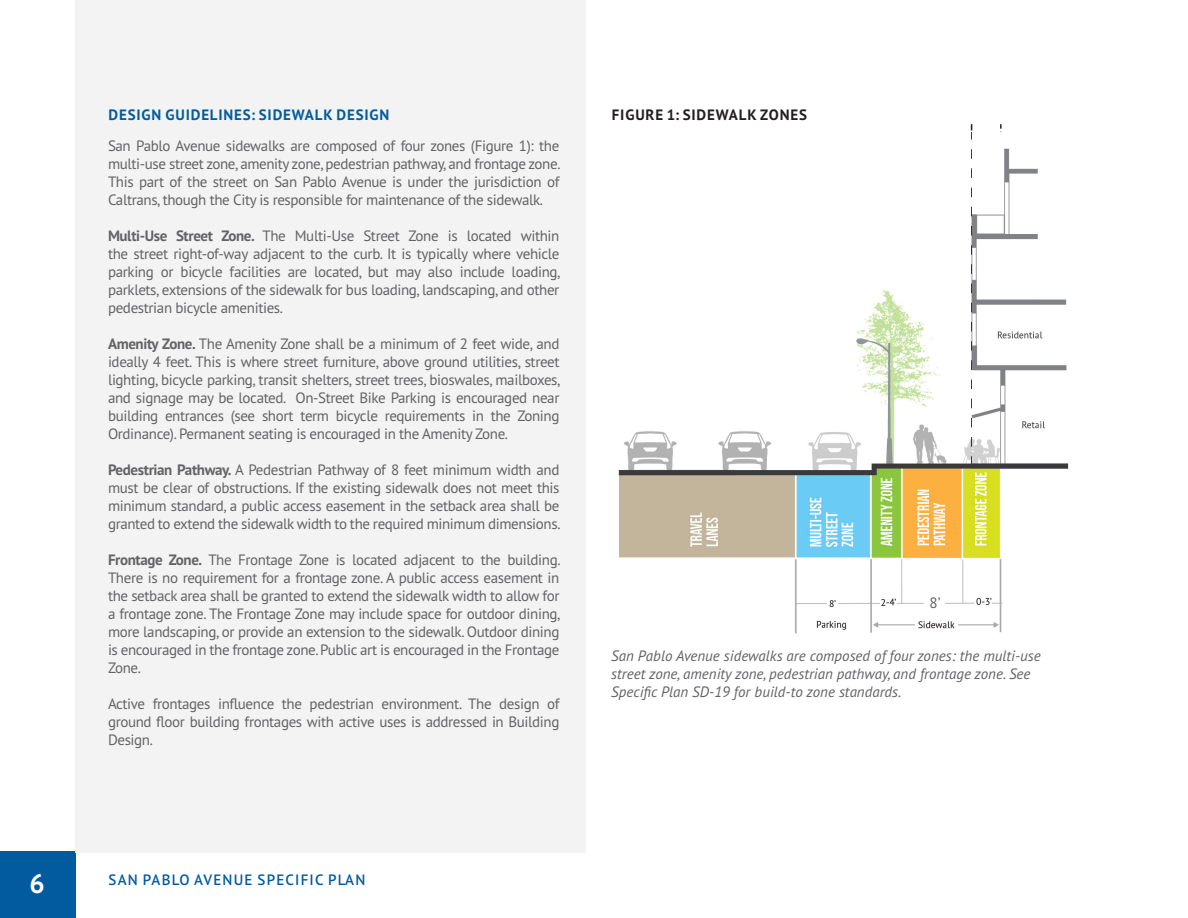
<style>
.page{position:relative;width:1188px;height:918px;background:#fff}
.page>*{position:absolute;margin:0;border:0;box-sizing:border-box;transform-origin:0 0}
.t1{font:700 27px "PT Sans Pro";color:#fff}
.Design_Guidelines_Bo{font:15px/18px "PT Sans Pro";letter-spacing:-.025em;color:#636366;text-align:justify}
.Italic_Captions{font:italic 15px/18px "PT Sans Pro";color:#636366}
.Subsection_Header_Le{font:700 15px "PT Sans Pro";letter-spacing:.055em;color:#015b9e}
.t2{font:600 15px "PT Sans Pro";letter-spacing:.08em;color:#015b9e}
.Body_text{font:700 15px "PT Sans Pro";letter-spacing:.055em;color:#231f20}
.Italic_Captions-2{font:15px "PT Sans Pro";color:#636366}
.s1{font-weight:700}
</style>
<div class="page">
<div style="left:0;top:851px;width:76px;height:67px;background:#015b9e"></div>
<div style="left:75px;top:0;width:510px;height:852px;background:#f2f2f2"></div>
<img style="left:618px;top:133px;width:451px;height:501px">
<div style="left:924px;top:591px;width:21px;height:24px;background:#fff"></div>
<h1 class="t1" style="left:29px;top:866px;width:17px">6</h1>
<p class="Subsection_Header_Le" style="left:109px;top:104px;width:282px">DESIGN GUIDELINES: SIDEWALK DESIGN</p>
<p class="Design_Guidelines_Bo" style="left:108px;top:136px;width:454px">San Pablo Avenue sidewalks are composed of four zones (Figure 1): the multi-use street zone, amenity zone, pedestrian pathway, and frontage zone.<br>This part of the street on San Pablo Avenue is under the jurisdiction of Caltrans, though the City is responsible for maintenance of the sidewalk.</p>
<p class="Design_Guidelines_Bo" style="left:108px;top:226px;width:454px"><span class="s1">Multi-Use Street Zone.</span> The Multi-Use Street Zone is located within the street right-of-way adjacent to the curb. It is typically where vehicle parking or bicycle facilities are located, but may also include loading, parklets, extensions of the sidewalk for bus loading, landscaping, and other pedestrian bicycle amenities.</p>
<p class="Design_Guidelines_Bo" style="left:108px;top:334px;width:454px"><span class="s1">Amenity Zone.</span> The Amenity Zone shall be a minimum of 2 feet wide, and ideally 4 feet. This is where street furniture, above ground utilities, street lighting, bicycle parking, transit shelters, street trees, bioswales, mailboxes, and signage may be located. On-Street Bike Parking is encouraged near building entrances (see short term bicycle requirements in the Zoning Ordinance). Permanent seating is encouraged in the Amenity Zone.</p>
<p class="Design_Guidelines_Bo" style="left:108px;top:460px;width:454px"><span class="s1">Pedestrian Pathway.</span> A Pedestrian Pathway of 8 feet minimum width and must be clear of obstructions. If the existing sidewalk does not meet this minimum standard, a public access easement in the setback area shall be granted to extend the sidewalk width to the required minimum dimensions.</p>
<p class="Design_Guidelines_Bo" style="left:108px;top:550px;width:454px"><span class="s1">Frontage Zone.</span> The Frontage Zone is located adjacent to the building.<br>There is no requirement for a frontage zone. A public access easement in the setback area shall be granted to extend the sidewalk width to allow for a frontage zone. The Frontage Zone may include space for outdoor dining, more landscaping, or provide an extension to the sidewalk. Outdoor dining is encouraged in the frontage zone. Public art is encouraged in the Frontage Zone.</p>
<p class="Design_Guidelines_Bo" style="left:108px;top:694px;width:453px">Active frontages influence the pedestrian environment. The design of ground floor building frontages with active uses is addressed in Building Design.</p>
<p class="t2" style="left:109px;top:870px;width:258px">SAN PABLO AVENUE SPECIFIC PLAN</p>
<p class="Body_text" style="left:612px;top:104px;width:197px">FIGURE 1: SIDEWALK ZONES</p>
<p class="Italic_Captions-2" style="left:930px;top:593px;width:13px">8’</p>
<p class="Italic_Captions" style="left:611px;top:647px;width:431px">San Pablo Avenue sidewalks are composed of four zones: the multi-use street zone, amenity zone, pedestrian pathway, and frontage zone. See<br>Specific Plan SD-19 for build-to zone standards.</p>
</div>
